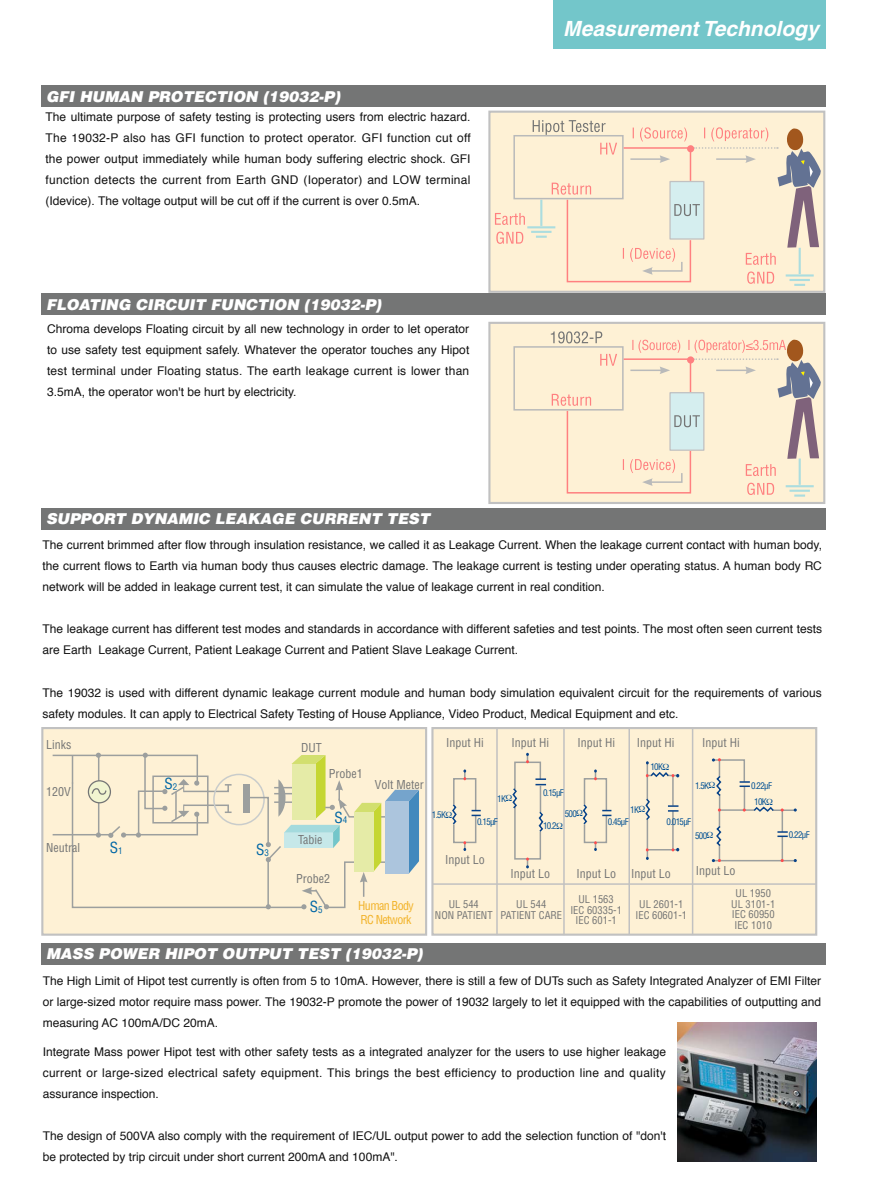
<style>
.page{position:relative;width:893px;height:1191px;background:#fff}
.page>*{position:absolute;margin:0;border:0;box-sizing:border-box;transform-origin:0 0}
.t1{font:italic 700 21px "Helvetica";color:#fff}
.t2{font:italic 900 15px "Helvetica";color:#fff}
.t3{font:condensed 15px "Helvetica";color:#0066a5}
.t4{font:12px/21px "Helvetica";color:#121212;text-align:justify}
.t5{font:condensed 12px "Helvetica";color:#747575}
.t6{font:condensed 12px/14.4px "Helvetica";letter-spacing:-.05em;color:#f2b227}
.t7{font:condensed 10.5px/10.5px "Helvetica";color:#747575;text-align:center}
.t8{font:condensed 9px/16.8px "Helvetica";letter-spacing:-.075em;color:#004f93;text-align:center}
.s1{font-size:9px}
.s2{font-family:"Times";font-stretch:normal}
</style>
<div class="page">
<div style="left:41px;top:85px;width:784px;height:22px;background:#747575"></div>
<div style="left:41px;top:293px;width:784px;height:22px;background:#747575"></div>
<div style="left:41px;top:508px;width:784px;height:21px;background:#747575"></div>
<div style="left:41px;top:943px;width:784px;height:21px;background:#747575"></div>
<div style="left:42px;top:728px;width:384px;height:206px;background:#fef1d5"></div>
<div style="left:41px;top:727px;width:386px;height:208px;border:2px solid #c1c1c1"></div>
<svg style="left:52px;top:752px;width:367px;height:157px"></svg>
<div style="left:432px;top:728px;width:384px;height:206px;background:#fef1d5"></div>
<div style="left:431px;top:727px;width:386px;height:208px;border:2px solid #c1c1c1"></div>
<hr style="left:496px;top:729px;width:2px;height:206px;background:#c1c1c1">
<hr style="left:563px;top:729px;width:2px;height:206px;background:#c1c1c1">
<hr style="left:628px;top:729px;width:2px;height:206px;background:#c1c1c1">
<hr style="left:692px;top:729px;width:1px;height:206px;background:#c1c1c1">
<hr style="left:432px;top:883px;width:384px;height:1px;background:#c1c1c1">
<hr style="left:712px;top:860px;width:84px;height:1px;background:#9c9f9e">
<hr style="left:772px;top:809px;width:22px;height:2px;background:#9c9f9e">
<svg style="left:712px;top:758px;width:76px;height:104px"></svg>
<hr style="left:647px;top:849px;width:31px;height:1px;background:#9c9f9e">
<hr style="left:647px;top:819px;width:1px;height:39px;background:#9c9f9e">
<hr style="left:647px;top:761px;width:1px;height:38px;background:#9c9f9e">
<hr style="left:672px;top:775px;width:2px;height:30px;background:#9c9f9e">
<hr style="left:672px;top:811px;width:2px;height:39px;background:#9c9f9e">
<svg style="left:668px;top:805px;width:10px;height:6px"></svg>
<svg style="left:672px;top:848px;width:7px;height:3px"></svg>
<svg style="left:646px;top:771px;width:33px;height:7px"></svg>
<svg style="left:645px;top:797px;width:6px;height:24px"></svg>
<svg style="left:512px;top:753px;width:34px;height:115px"></svg>
<svg style="left:452px;top:769px;width:29px;height:82px"></svg>
<svg style="left:582px;top:769px;width:29px;height:82px"></svg>
<div style="left:489px;top:112px;width:335px;height:180px;background:#fef1d5"></div>
<div style="left:488px;top:111px;width:337px;height:182px;border:2px solid #c1c1c1"></div>
<hr style="left:527px;top:226px;width:28px;height:2px;background:#abdddf">
<hr style="left:531px;top:231px;width:20px;height:2px;background:#abdddf">
<div style="left:513px;top:135px;width:111px;height:64px;border:2px solid #b9baba"></div>
<svg style="left:495px;top:213px;width:30px;height:12px"></svg>
<svg style="left:496px;top:231px;width:27px;height:13px"></svg>
<svg style="left:533px;top:120px;width:288px;height:166px"></svg>
<div style="left:553px;top:0;width:272px;height:49px;background:#73c6ca"></div>
<div style="left:489px;top:323px;width:335px;height:180px;background:#fef1d5"></div>
<div style="left:488px;top:322px;width:337px;height:182px;border:2px solid #c1c1c1"></div>
<div style="left:513px;top:346px;width:111px;height:64px;border:2px solid #b9baba"></div>
<svg style="left:551px;top:331px;width:270px;height:165px"></svg>
<img style="left:677px;top:1022px;width:139px;height:139px">
<p class="t2" style="left:46px;top:86px;width:296px">GFI HUMAN PROTECTION (19032-P)</p>
<p class="t4" style="left:46px;top:106px;width:427px">The ultimate purpose of safety testing is protecting users from electric hazard.<br>The 19032-P also has GFI function to protect operator. GFI function cut off the power output immediately while human body suffering electric shock. GFI function detects the current from Earth GND (Ioperator) and LOW terminal (Idevice). The voltage output will be cut off if the current is over 0.5mA.</p>
<p class="t2" style="left:46px;top:294px;width:337px">FLOATING CIRCUIT FUNCTION (19032-P)</p>
<p class="t4" style="left:47px;top:318px;width:424px">Chroma develops Floating circuit by all new technology in order to let operator to use safety test equipment safely. Whatever the operator touches any Hipot test terminal under Floating status. The earth leakage current is lower than 3.5mA, the operator won't be hurt by electricity.</p>
<p class="t2" style="left:46px;top:509px;width:385px">SUPPORT DYNAMIC LEAKAGE CURRENT TEST</p>
<h1 class="t1" style="left:563px;top:16px;width:257px">Measurement Technology</h1>
<p class="t4" style="left:43px;top:534px;width:781px">The current brimmed after flow through insulation resistance, we called it as Leakage Current. When the leakage current contact with human body, the current flows to Earth via human body thus causes electric damage. The leakage current is testing under operating status. A human body RC network will be added in leakage current test, it can simulate the value of leakage current in real condition.</p>
<p class="t4" style="left:43px;top:618px;width:781px">The leakage current has different test modes and standards in accordance with different safeties and test points. The most often seen current tests are Earth Leakage Current, Patient Leakage Current and Patient Slave Leakage Current.</p>
<p class="t4" style="left:43px;top:681px;width:781px">The 19032 is used with different dynamic leakage current module and human body simulation equivalent circuit for the requirements of various safety modules. It can apply to Electrical Safety Testing of House Appliance, Video Product, Medical Equipment and etc.</p>
<p class="t5" style="left:46px;top:737px;width:27px">Links</p>
<p class="t5" style="left:46px;top:784px;width:26px">120V</p>
<p class="t5" style="left:46px;top:840px;width:35px">Neutral</p>
<p class="t3" style="left:110px;top:838px;width:14px">S<span class="s1">1</span></p>
<p class="t3" style="left:165px;top:774px;width:14px">S<span class="s1">2</span></p>
<p class="t3" style="left:256px;top:840px;width:14px">S<span class="s1">3</span></p>
<p class="t5" style="left:301px;top:740px;width:22px">DUT</p>
<p class="t5" style="left:446px;top:734px;width:39px">Input Hi</p>
<p class="t5" style="left:511px;top:734px;width:39px">Input Hi</p>
<p class="t5" style="left:577px;top:734px;width:39px">Input Hi</p>
<p class="t5" style="left:637px;top:734px;width:39px">Input Hi</p>
<p class="t5" style="left:702px;top:734px;width:39px">Input Hi</p>
<p class="t5" style="left:329px;top:766px;width:35px">Probe1</p>
<p class="t8" style="left:650px;top:758px;width:20px">10K<span class="s2">Ω</span></p>
<p class="t5" style="left:298px;top:832px;width:26px">Tabie</p>
<p class="t3" style="left:334px;top:807px;width:14px">S<span class="s1">4</span></p>
<p class="t5" style="left:375px;top:777px;width:50px">Volt Meter</p>
<p class="t8" style="left:432px;top:806px;width:22px">1.5K<span class="s2">Ω</span></p>
<p class="t8" style="left:497px;top:790px;width:17px">1K<span class="s2">Ω</span></p>
<p class="t8" style="left:477px;top:812px;width:22px">0.15µF</p>
<p class="t8" style="left:543px;top:784px;width:22px">0.15µF</p>
<p class="t8" style="left:565px;top:805px;width:20px">500<span class="s2">Ω</span></p>
<p class="t8" style="left:543px;top:817px;width:21px">10.2<span class="s2">Ω</span></p>
<p class="t8" style="left:630px;top:800px;width:17px">1K<span class="s2">Ω</span></p>
<p class="t8" style="left:608px;top:812px;width:22px">0.45µF</p>
<p class="t8" style="left:695px;top:776px;width:22px">1.5K<span class="s2">Ω</span></p>
<p class="t8" style="left:666px;top:812px;width:26px">0.015µF</p>
<p class="t8" style="left:695px;top:826px;width:20px">500<span class="s2">Ω</span></p>
<p class="t8" style="left:751px;top:776px;width:23px">0.22µF<br>10K<span class="s2">Ω</span></p>
<p class="t8" style="left:789px;top:825px;width:22px">0.22µF</p>
<p class="t5" style="left:296px;top:870px;width:35px">Probe2</p>
<p class="t3" style="left:310px;top:897px;width:14px">S<span class="s1">5</span></p>
<p class="t6" style="left:358px;top:897px;width:57px">Human Body<br>RC Network</p>
<p class="t5" style="left:445px;top:852px;width:41px">Input Lo</p>
<p class="t7" style="left:435px;top:899px;width:59px">UL 544<br>NON PATIENT</p>
<p class="t5" style="left:510px;top:866px;width:41px">Input Lo</p>
<p class="t5" style="left:576px;top:866px;width:41px">Input Lo</p>
<p class="t5" style="left:631px;top:866px;width:41px">Input Lo</p>
<p class="t5" style="left:696px;top:863px;width:41px">Input Lo</p>
<p class="t7" style="left:500px;top:899px;width:63px">UL 544<br>PATIENT CARE</p>
<p class="t7" style="left:570px;top:893px;width:53px">UL 1563<br>IEC 60335-1<br>IEC 601-1</p>
<p class="t7" style="left:635px;top:899px;width:53px">UL 2601-1<br>IEC 60601-1</p>
<p class="t7" style="left:731px;top:888px;width:46px">UL 1950<br>UL 3101-1<br>IEC 60950<br>IEC 1010</p>
<p class="t2" style="left:46px;top:944px;width:378px">MASS POWER HIPOT OUTPUT TEST (19032-P)</p>
<p class="t4" style="left:43px;top:969px;width:780px">The High Limit of Hipot test currently is often from 5 to 10mA. However, there is still a few of DUTs such as Safety Integrated Analyzer of EMI Filter or large-sized motor require mass power. The 19032-P promote the power of 19032 largely to let it equipped with the capabilities of outputting and measuring AC 100mA/DC 20mA.</p>
<p class="t4" style="left:43px;top:1041px;width:625px">Integrate Mass power Hipot test with other safety tests as a integrated analyzer for the users to use higher leakage current or large-sized electrical safety equipment. This brings the best efficiency to production line and quality assurance inspection.</p>
<p class="t4" style="left:43px;top:1125px;width:625px">The design of 500VA also comply with the requirement of IEC/UL output power to add the selection function of "don't be protected by trip circuit under short current 200mA and 100mA".</p>
</div>
